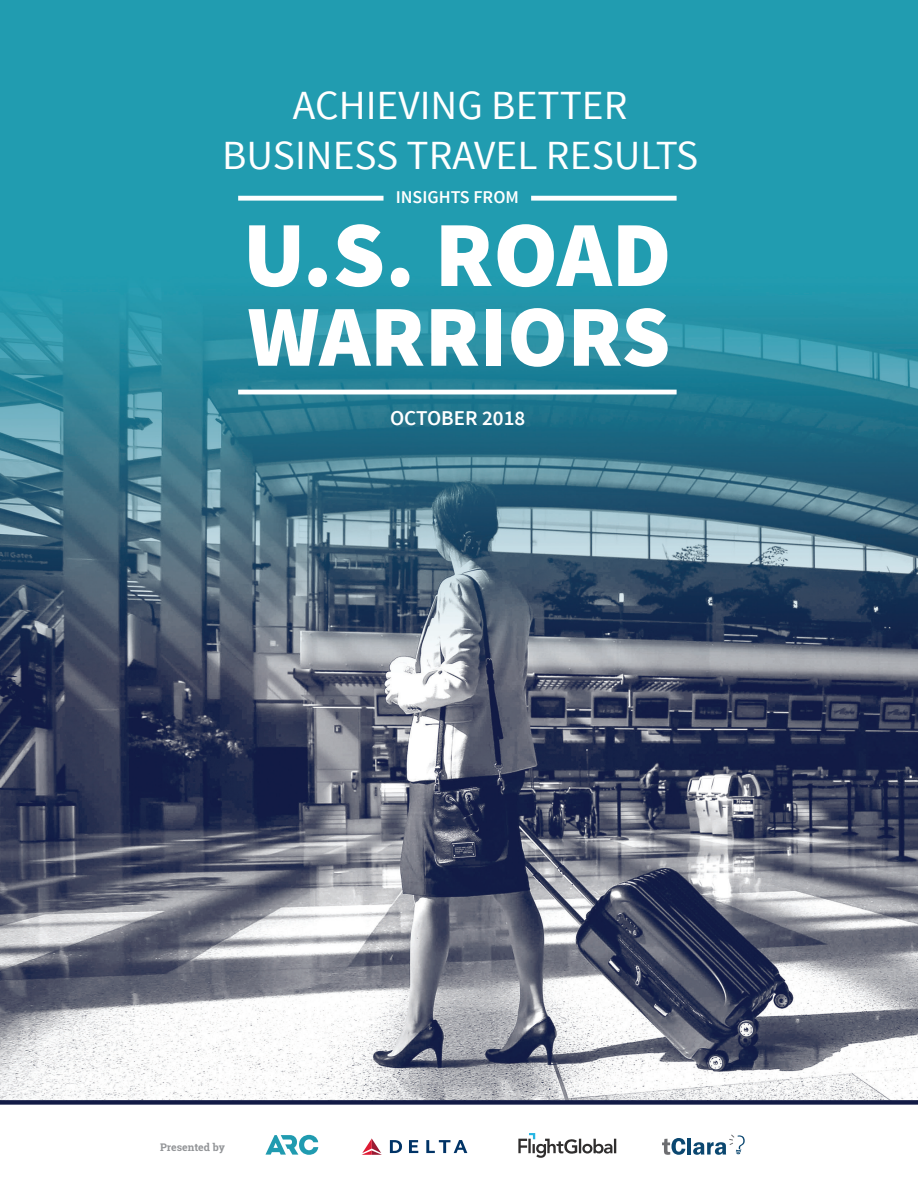
<style>
.page{position:relative;width:918px;height:1188px;background:#fff}
.page>*{position:absolute;margin:0;border:0;box-sizing:border-box;transform-origin:0 0}
.t1{font:900 93.3px "Source Sans Pro";color:#fff}
.t2{font:900 87.15px "Source Sans Pro";color:#fff}
.t3{font:41.4px "Source Sans Pro";color:#fff}
.t4{font:600 21px "Source Sans Pro";color:#fff}
.t5{font:600 18px "Source Sans Pro";color:#fff}
.t6{font:700 10.5px "Roboto Slab";color:#939598}
</style>
<div class="page">
<img style="left:0;top:0;width:918px;height:1100px">
<svg style="left:266px;top:1135px;width:52px;height:20px"></svg>
<svg style="left:662px;top:1138px;width:23px;height:17px"></svg>
<hr style="left:687px;top:1138px;width:4px;height:17px;background:#0b4770">
<svg style="left:693px;top:1135px;width:52px;height:20px"></svg>
<div style="left:0;top:1100px;width:918px;height:5px;background:#121a45"></div>
<div style="left:238px;top:196px;width:146px;height:5px;background:#fff"></div>
<div style="left:531px;top:196px;width:146px;height:5px;background:#fff"></div>
<hr style="left:238px;top:390px;width:439px;height:4px;background:#fff">
<svg style="left:518px;top:1133px;width:98px;height:25px"></svg>
<svg style="left:409px;top:1140px;width:9px;height:13px"></svg>
<svg style="left:362px;top:1139px;width:20px;height:16px"></svg>
<svg style="left:390px;top:1140px;width:12px;height:13px"></svg>
<svg style="left:426px;top:1140px;width:41px;height:13px"></svg>
<p class="t3" style="left:293px;top:80px;width:336px">ACHIEVING BETTER</p>
<p class="t3" style="left:222px;top:130px;width:478px">BUSINESS TRAVEL RESULTS</p>
<p class="t5" style="left:396px;top:186px;width:125px">INSIGHTS FROM</p>
<p class="t1" style="left:243px;top:194px;width:430px">U.S. ROAD</p>
<p class="t2" style="left:248px;top:280px;width:424px">WARRIORS</p>
<p class="t4" style="left:390px;top:405px;width:137px">OCTOBER 2018</p>
<p class="t6" style="left:160px;top:1140px;width:66px">Presented by</p>
</div>
